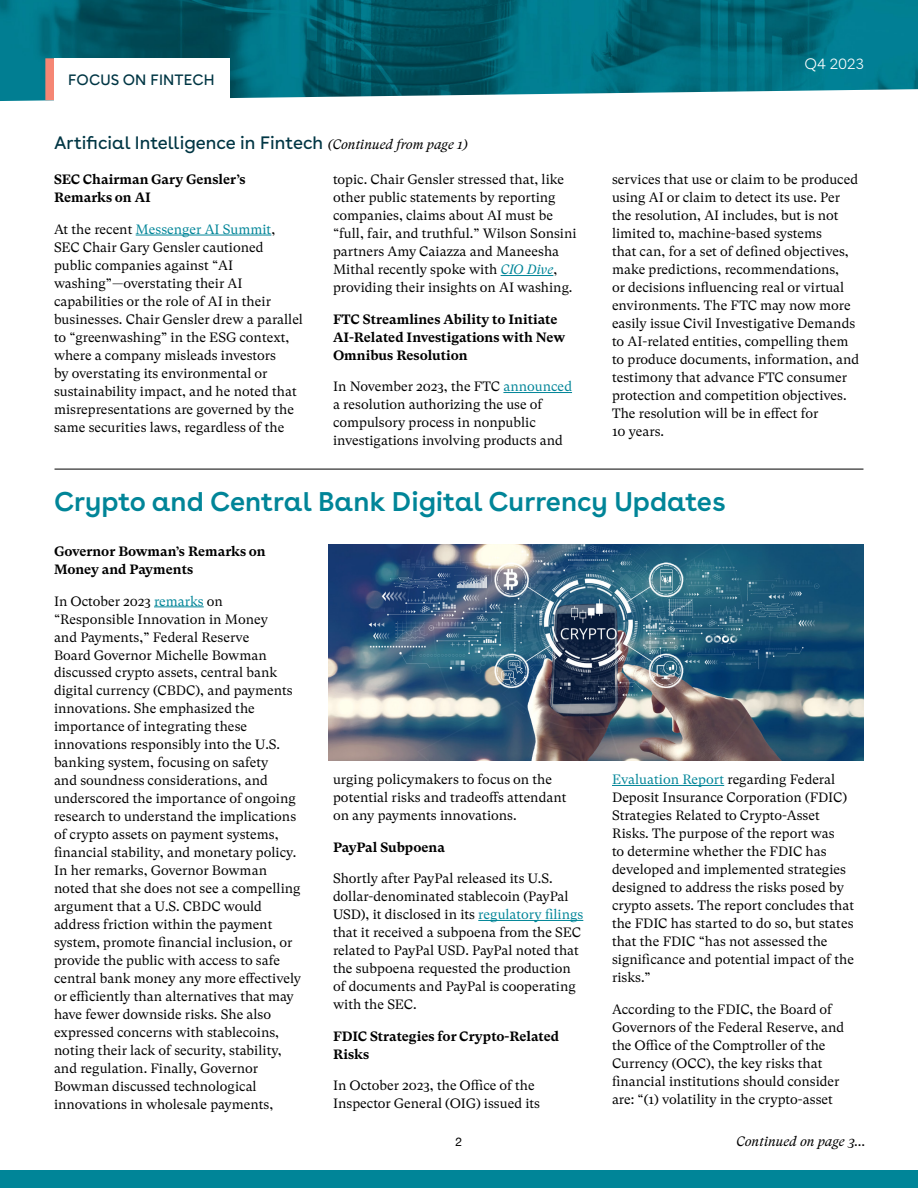
<style>
.page{position:relative;width:918px;height:1188px;background:#fff}
.page>*{position:absolute;margin:0;border:0;box-sizing:border-box;transform-origin:0 0}
.t1{font:600 27px "Buenos Aires";color:#008598}
.t2{font:18px "Buenos Aires";color:#003644}
.t3{font:15px "Buenos Aires";letter-spacing:.01em;color:#003644}
.t4{font:300 15px "Buenos Aires";color:#fff}
.t5{font:13.5px/18px "GT Super Text";color:#000}
.t6{font:700 13.5px/18px "GT Super Text";color:#000}
.t7{font:italic 13.5px "GT Super Text";letter-spacing:-.01em;color:#000}
.t8{font:12px "Helvetica Neue";color:#000}
.s1{font-family:"GT Super Text";font-style:italic;font-size:13.5px;color:#000}
.s2{color:#008598}
.s3{font-style:italic;color:#008598}
</style>
<div class="page">
<img style="left:0;top:0;width:918px;height:101px">
<div style="left:54px;top:58px;width:176px;height:50px;background:#fff"></div>
<div style="left:45px;top:58px;width:9px;height:42px;background:#f58674"></div>
<div style="left:0;top:1171px;width:918px;height:17px;background:#008598"></div>
<hr style="left:154px;top:607px;width:50px;height:1px;background:#008598">
<hr style="left:478px;top:920px;width:105px;height:1px;background:#008598">
<hr style="left:612px;top:785px;width:112px;height:1px;background:#008598">
<hr style="left:136px;top:235px;width:135px;height:1px;background:#008598">
<hr style="left:501px;top:275px;width:52px;height:1px;background:#008598">
<hr style="left:503px;top:392px;width:69px;height:1px;background:#008598">
<img style="left:329px;top:544px;width:535px;height:216px">
<hr style="left:55px;top:469px;width:808px;height:1px;background:#000">
<p class="t3" style="left:68px;top:68px;width:148px">FOCUS ON FINTECH</p>
<h2 class="t2" style="left:54px;top:128px;width:415px">Artificial Intelligence in Fintech <span class="s1">(Continued from page 1)</span></h2>
<p class="t6" style="left:54px;top:171px;width:193px">SEC Chairman Gary Gensler’s<br>Remarks on AI</p>
<p class="t5" style="left:54px;top:220px;width:251px">At the recent <span class="s2">Messenger AI Summit</span>, SEC Chair Gary Gensler cautioned public companies against “AI washing”—overstating their AI capabilities or the role of AI in their businesses. Chair Gensler drew a parallel to “greenwashing” in the ESG context, where a company misleads investors<br>by overstating its environmental or sustainability impact, and he noted that misrepresentations are governed by the same securities laws, regardless of the</p>
<p class="t5" style="left:333px;top:171px;width:245px">topic. Chair Gensler stressed that, like other public statements by reporting companies, claims about AI must be “full, fair, and truthful.” Wilson Sonsini partners Amy Caiazza and Maneesha Mithal recently spoke with <span class="s3">CIO Dive</span>, providing their insights on AI washing.</p>
<p class="t6" style="left:333px;top:310px;width:234px">FTC Streamlines Ability to Initiate<br>AI-Related Investigations with New<br>Omnibus Resolution</p>
<p class="t5" style="left:333px;top:378px;width:241px">In November 2023, the FTC <span class="s2">announced </span>a resolution authorizing the use of compulsory process in nonpublic investigations involving products and</p>
<p class="t4" style="left:804px;top:52px;width:61px">Q4 2023</p>
<p class="t5" style="left:612px;top:171px;width:249px">services that use or claim to be produced using AI or claim to detect its use. Per the resolution, AI includes, but is not limited to, machine-based systems<br>that can, for a set of defined objectives, make predictions, recommendations,<br>or decisions influencing real or virtual environments. The FTC may now more easily issue Civil Investigative Demands to AI-related entities, compelling them to produce documents, information, and testimony that advance FTC consumer protection and competition objectives.<br>The resolution will be in effect for<br>10 years.</p>
<h1 class="t1" style="left:54px;top:479px;width:673px">Crypto and Central Bank Digital Currency Updates</h1>
<p class="t6" style="left:54px;top:542px;width:213px">Governor Bowman’s Remarks on<br>Money and Payments</p>
<p class="t5" style="left:54px;top:592px;width:249px">In October 2023 <span class="s2">remarks</span> on “Responsible Innovation in Money<br>and Payments,” Federal Reserve<br>Board Governor Michelle Bowman discussed crypto assets, central bank digital currency (CBDC), and payments innovations. She emphasized the importance of integrating these innovations responsibly into the U.S. banking system, focusing on safety<br>and soundness considerations, and underscored the importance of ongoing research to understand the implications of crypto assets on payment systems, financial stability, and monetary policy.<br>In her remarks, Governor Bowman noted that she does not see a compelling argument that a U.S. CBDC would address friction within the payment system, promote financial inclusion, or provide the public with access to safe central bank money any more effectively or efficiently than alternatives that may have fewer downside risks. She also expressed concerns with stablecoins, noting their lack of security, stability, and regulation. Finally, Governor Bowman discussed technological innovations in wholesale payments,</p>
<p class="t5" style="left:333px;top:771px;width:235px">urging policymakers to focus on the potential risks and tradeoffs attendant on any payments innovations.</p>
<p class="t6" style="left:333px;top:838px;width:114px">PayPal Subpoena</p>
<p class="t5" style="left:333px;top:869px;width:252px">Shortly after PayPal released its U.S. dollar-denominated stablecoin (PayPal USD), it disclosed in its <span class="s2">regulatory filings </span>that it received a subpoena from the SEC related to PayPal USD. PayPal noted that the subpoena requested the production of documents and PayPal is cooperating with the SEC.</p>
<p class="t6" style="left:333px;top:1027px;width:228px">FDIC Strategies for Crypto-Related<br>Risks</p>
<p class="t5" style="left:333px;top:1076px;width:209px">In October 2023, the Office of the<br>Inspector General (OIG) issued its</p>
<p class="t8" style="left:456px;top:1133px;width:8px">2</p>
<p class="t5" style="left:612px;top:771px;width:244px"><span class="s2">Evaluation Report</span> regarding Federal Deposit Insurance Corporation (FDIC)<br>Strategies Related to Crypto-Asset Risks. The purpose of the report was<br>to determine whether the FDIC has developed and implemented strategies designed to address the risks posed by crypto assets. The report concludes that the FDIC has started to do so, but states that the FDIC “has not assessed the significance and potential impact of the risks.”</p>
<p class="t5" style="left:612px;top:1000px;width:234px">According to the FDIC, the Board of Governors of the Federal Reserve, and the Office of the Comptroller of the Currency (OCC), the key risks that financial institutions should consider are: “(1) volatility in the crypto-asset</p>
<p class="t7" style="left:736px;top:1133px;width:131px">Continued on page 3...</p>
</div>
